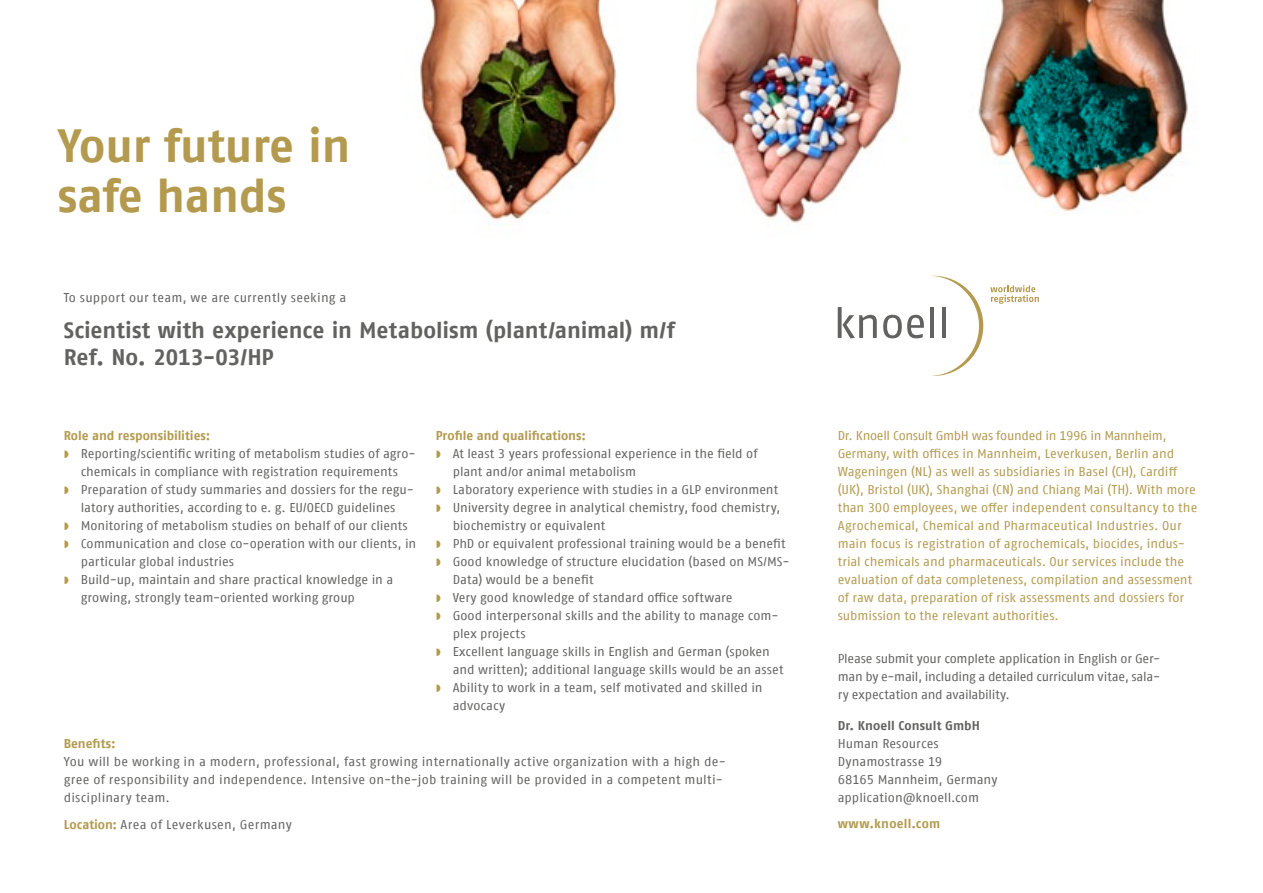
<style>
.page{position:relative;width:1263px;height:893px;background:#fff}
.page>*{position:absolute;margin:0;border:0;box-sizing:border-box;transform-origin:0 0}
.t1{font:700 46.5px/49.9px "Fago Offc";letter-spacing:-.005em;color:#b39a4f}
.t2{font:700 22.5px/27px "Fago Offc";color:#626261}
.t3{font:12.75px/18px "Fago Offc";letter-spacing:.005em;color:#626261}
.t4{font:12.75px/18px "Fago Offc";color:#b39a4f}
.t5{font:700 12.75px "Fago Offc";color:#b39a4f}
.t6{font:700 12.75px "Fago Offc";letter-spacing:.005em;color:#626261}
.t7{font:700 12.75px "Fago Offc";letter-spacing:.02em;color:#b39a4f}
.s1{font-weight:700;color:#b39a4f}
</style>
<div class="page">
<img style="left:420px;top:0;width:768px;height:223px">
<svg style="left:932px;top:276px;width:51px;height:100px"></svg>
<svg style="left:838px;top:307px;width:39px;height:31px"></svg>
<svg style="left:883px;top:315px;width:41px;height:23px"></svg>
<hr style="left:930px;top:307px;width:4px;height:31px;background:#626261">
<hr style="left:942px;top:307px;width:4px;height:31px;background:#626261">
<svg style="left:990px;top:285px;width:49px;height:19px"></svg>
<h1 class="t1" style="left:58px;top:121px;width:294px">Your future in safe hands</h1>
<p class="t3" style="left:64px;top:289px;width:284px">To support our team, we are currently seeking a</p>
<h2 class="t2" style="left:64px;top:316px;width:613px">Scientist with experience in Metabolism (plant/animal) m/f<br>Ref. No. 2013-03/HP</h2>
<p class="t5" style="left:64px;top:428px;width:148px">Role and responsibilities:</p>
<p class="t3" style="left:81px;top:445px;width:337px">Reporting/scientific writing of metabolism studies of agro&shy;chemicals in compliance with registration requirements Preparation of study summaries and dossiers for the regu&shy;latory authorities, according to e. g. EU/OECD guidelines Monitoring of metabolism studies on behalf of our clients Communication and close co-operation with our clients, in particular global industries<br>Build-up, maintain and share practical knowledge in a growing, strongly team-oriented working group</p>
<p class="t5" style="left:436px;top:428px;width:152px">Profile and qualifications:</p>
<p class="t3" style="left:453px;top:445px;width:338px">At least 3 years professional experience in the field of plant and/or animal metabolism<br>Laboratory experience with studies in a GLP environment University degree in analytical chemistry, food chemistry, biochemistry or equivalent<br>PhD or equivalent professional training would be a benefit Good knowledge of structure elucidation (based on MS/MS-Data) would be a benefit<br>Very good knowledge of standard office software<br>Good interpersonal skills and the ability to manage com&shy;plex projects<br>Excellent language skills in English and German (spoken and written); additional language skills would be an asset Ability to work in a team, self motivated and skilled in advocacy</p>
<p class="t5" style="left:64px;top:736px;width:53px">Benefits:</p>
<p class="t3" style="left:64px;top:753px;width:664px">You will be working in a modern, professional, fast growing internationally active organization with a high de&shy;gree of responsibility and independence. Intensive on-the-job training will be provided in a competent multi&shy;disciplinary team.</p>
<p class="t3" style="left:64px;top:816px;width:230px"><span class="s1">Location:</span> Area of Leverkusen, Germany</p>
<p class="t4" style="left:838px;top:427px;width:361px">Dr. Knoell Consult GmbH was founded in 1996 in Mannheim, Germany, with offices in Mannheim, Leverkusen, Berlin and Wageningen (NL) as well as subsidiaries in Basel (CH), Cardiff (UK), Bristol (UK), Shanghai (CN) and Chiang Mai (TH). With more than 300 employees, we offer independent consultancy to the Agrochemical, Chemical and Pharmaceutical Industries. Our main focus is registration of agrochemicals, biocides, indus&shy;trial chemicals and pharmaceuticals. Our services include the evaluation of data completeness, compilation and assessment of raw data, preparation of risk assessments and dossiers for submission to the relevant authorities.</p>
<p class="t3" style="left:838px;top:650px;width:324px;text-align:justify">Please submit your complete application in English or Ger&shy;man by e-mail, including a detailed curriculum vitae, sala&shy;ry expectation and availability.</p>
<p class="t6" style="left:838px;top:718px;width:144px">Dr. Knoell Consult GmbH</p>
<p class="t3" style="left:838px;top:734px;width:161px">Human Resources<br>Dynamostrasse 19<br>68165 Mannheim, Germany application@knoell.com</p>
<p class="t7" style="left:838px;top:816px;width:104px">www.knoell.com</p>
</div>
